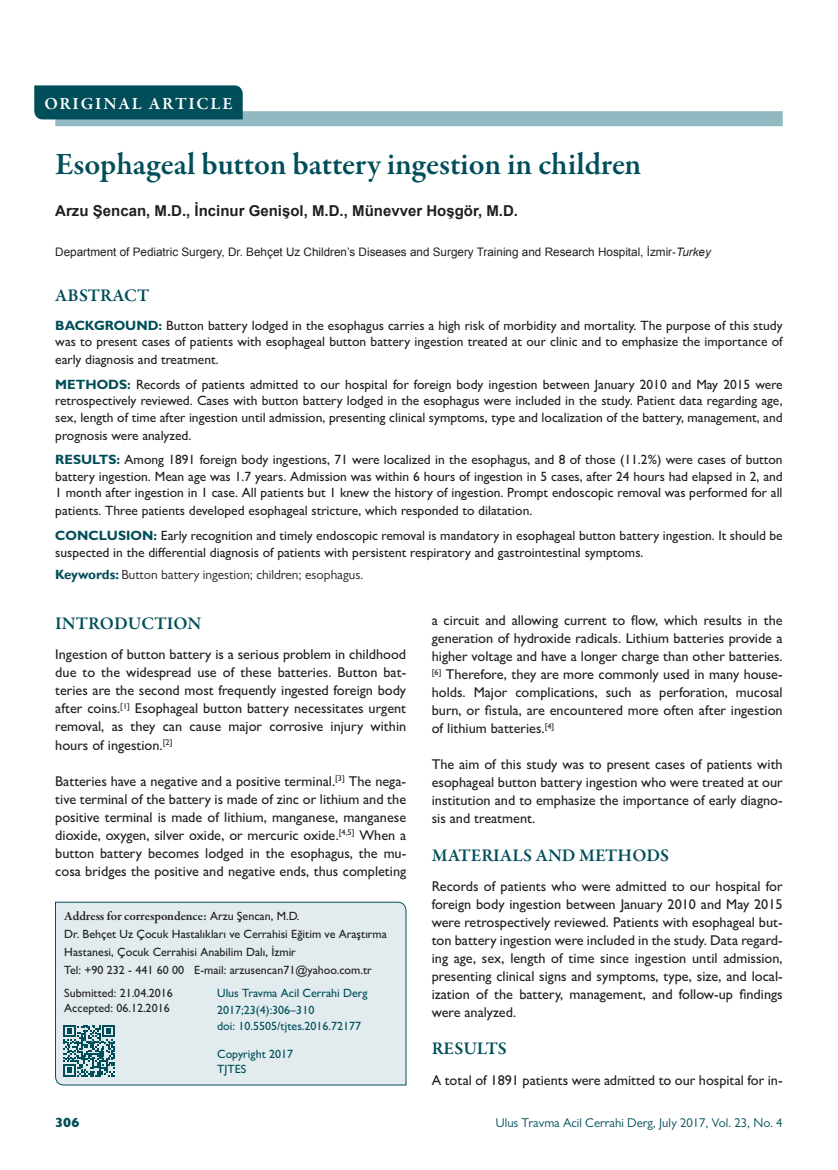
<style>
.page{position:relative;width:838px;height:1170px;background:#fff}
.page>*{position:absolute;margin:0;border:0;box-sizing:border-box;transform-origin:0 0}
.t1{font:600 31.5px "Garamond Premr Pro";letter-spacing:-.005em;color:#004e59}
.t2{font:600 18px "Garamond Premr Pro";letter-spacing:.005em;color:#004e59}
.t3{font:600 17.25px "Garamond Premr Pro";letter-spacing:.1em;color:#fff}
.t4{font:700 15px "Arial";color:#231f20}
.t5{font:500 14.25px/18px "Gill Sans MT Pro";color:#231f20;text-align:justify}
.t6{font:500 13.5px/16.5px "Gill Sans MT Pro";color:#231f20}
.t7{font:800 13.5px "Gill Sans MT Pro";color:#004e59}
.t8{font:13.35px "Gill Sans MT Pro";color:#231f20}
.t9{font:12.75px "Gill Sans MT Pro";color:#004e59}
.t10{font:600 12.75px "Garamond Premr Pro";letter-spacing:-.005em;color:#231f20}
.t11{font:500 12px/18px "Gill Sans MT Pro";color:#231f20}
.t12{font:500 12px/16.5px "Gill Sans MT Pro";color:#004e59}
.t13{font:11.7px "Arial";color:#231f20}
.s1{font-style:italic}
.s2{font-weight:700;color:#004e59}
.s3{font-family:"Gill Sans";font-weight:700;color:#004e59}
.s4{font-family:"Gill Sans MT Pro";font-weight:500;font-size:12px}
</style>
<div class="page">
<div style="left:55px;top:111px;width:727px;height:15px;background:#90b9c1"></div>
<div style="left:34px;top:85px;width:209px;height:34px;background:#004e59"></div>
<div style="left:55px;top:901px;width:351px;height:184px;background:#e2ecef"></div>
<svg style="left:63px;top:1024px;width:52px;height:52px;background:#68979e"></svg>
<p class="t3" style="left:44px;top:93px;width:190px">ORIGINAL ARTICLE</p>
<h1 class="t1" style="left:55px;top:145px;width:587px">Esophageal button battery ingestion in children</h1>
<p class="t4" style="left:55px;top:201px;width:464px">Arzu Şencan, M.D., İncinur Genişol, M.D., Münevver Hoşgör, M.D.</p>
<p class="t13" style="left:55px;top:244px;width:657px">Department of Pediatric Surgery, Dr. Behçet Uz Children’s Diseases and Surgery Training and Research Hospital, İzmir-<span class="s1">Turkey</span></p>
<p class="t2" style="left:55px;top:284px;width:95px">ABSTRACT</p>
<p class="t6" style="left:55px;top:317px;width:729px"><span class="s2">BACKGROUND:</span> Button battery lodged in the esophagus carries a high risk of morbidity and mortality. The purpose of this study was to present cases of patients with esophageal button battery ingestion treated at our clinic and to emphasize the importance of</p>
<p class="t6" style="left:55px;top:347px;width:729px;line-height:24.5px">early diagnosis and treatment.<br><span class="s2">METHODS:</span> Records of patients admitted to our hospital for foreign body ingestion between January 2010 and May 2015 were</p>
<p class="t6" style="left:55px;top:392px;width:729px">retrospectively reviewed. Cases with button battery lodged in the esophagus were included in the study. Patient data regarding age, sex, length of time after ingestion until admission, presenting clinical symptoms, type and localization of the battery, management, and</p>
<p class="t6" style="left:55px;top:423px;width:729px;line-height:24.5px">prognosis were analyzed.<br><span class="s2">RESULTS:</span> Among 1891 foreign body ingestions, 71 were localized in the esophagus, and 8 of those (11.2%) were cases of button</p>
<p class="t6" style="left:55px;top:468px;width:729px">battery ingestion. Mean age was 1.7 years. Admission was within 6 hours of ingestion in 5 cases, after 24 hours had elapsed in 2, and<br>1 month after ingestion in 1 case. All patients but 1 knew the history of ingestion. Prompt endoscopic removal was performed for all</p>
<p class="t6" style="left:55px;top:498px;width:729px;line-height:24.5px">patients. Three patients developed esophageal stricture, which responded to dilatation.<br><span class="s2">CONCLUSION:</span> Early recognition and timely endoscopic removal is mandatory in esophageal button battery ingestion. It should be</p>
<p class="t6" style="left:55px;top:544px;width:589px">suspected in the differential diagnosis of patients with persistent respiratory and gastrointestinal symptoms.</p>
<p class="t8" style="left:55px;top:566px;width:310px"><span class="s3">Keywords:</span> Button battery ingestion; children; esophagus.</p>
<p class="t5" style="left:432px;top:611px;width:352px">a circuit and allowing current to flow, which results in the generation of hydroxide radicals. Lithium batteries provide a higher voltage and have a longer charge than other batteries. <sup>[6]</sup> Therefore, they are more commonly used in many house&shy;holds. Major complications, such as perforation, mucosal burn, or fistula, are encountered more often after ingestion of lithium batteries.<sup>[4]</sup></p>
<p class="t5" style="left:432px;top:755px;width:352px">The aim of this study was to present cases of patients with esophageal button battery ingestion who were treated at our institution and to emphasize the importance of early diagno&shy;sis and treatment.</p>
<p class="t2" style="left:432px;top:844px;width:239px">MATERIALS AND METHODS</p>
<p class="t5" style="left:432px;top:877px;width:352px">Records of patients who were admitted to our hospital for foreign body ingestion between January 2010 and May 2015 were retrospectively reviewed. Patients with esophageal but&shy;ton battery ingestion were included in the study. Data regard&shy;ing age, sex, length of time since ingestion until admission, presenting clinical signs and symptoms, type, size, and local&shy;ization of the battery, management, and follow-up findings were analyzed.</p>
<p class="t2" style="left:432px;top:1037px;width:77px">RESULTS</p>
<p class="t5" style="left:432px;top:1071px;width:352px">A total of 1891 patients were admitted to our hospital for in-</p>
<p class="t2" style="left:55px;top:612px;width:148px">INTRODUCTION</p>
<p class="t5" style="left:55px;top:645px;width:352px">Ingestion of button battery is a serious problem in childhood due to the widespread use of these batteries. Button bat&shy;teries are the second most frequently ingested foreign body after coins.<sup>[1]</sup> Esophageal button battery necessitates urgent removal, as they can cause major corrosive injury within hours of ingestion.<sup>[2]</sup></p>
<p class="t5" style="left:55px;top:771px;width:352px">Batteries have a negative and a positive terminal.<sup>[3]</sup> The nega&shy;tive terminal of the battery is made of zinc or lithium and the positive terminal is made of lithium, manganese, manganese dioxide, oxygen, silver oxide, or mercuric oxide.<sup>[4,5]</sup> When a button battery becomes lodged in the esophagus, the mu&shy;cosa bridges the positive and negative ends, thus completing</p>
<p class="t10" style="left:64px;top:908px;width:237px">Address for correspondence: <span class="s4">Arzu Şencan, M.D.</span></p>
<p class="t11" style="left:64px;top:924px;width:324px">Dr. Behçet Uz Çocuk Hastalıkları ve Cerrahisi Eğitim ve Araştırma<br>Hastanesi, Çocuk Cerrahisi Anabilim Dalı, İzmir<br>Tel: +90 232 - 441 60 00 E-mail: arzusencan71@yahoo.com.tr</p>
<p class="t12" style="left:217px;top:984px;width:152px">Ulus Travma Acil Cerrahi Derg<br>2017;23(4):306–310<br>doi: 10.5505/tjtes.2016.72177</p>
<p class="t12" style="left:217px;top:1046px;width:78px;line-height:14.4px">Copyright 2017<br>TJTES</p>
<p class="t11" style="left:64px;top:985px;width:110px;line-height:14.4px">Submitted: 21.04.2016<br>Accepted: 06.12.2016</p>
<p class="t7" style="left:55px;top:1114px;width:26px">306</p>
<p class="t9" style="left:496px;top:1115px;width:288px">Ulus Travma Acil Cerrahi Derg, July 2017, Vol. 23, No. 4</p>
</div>
